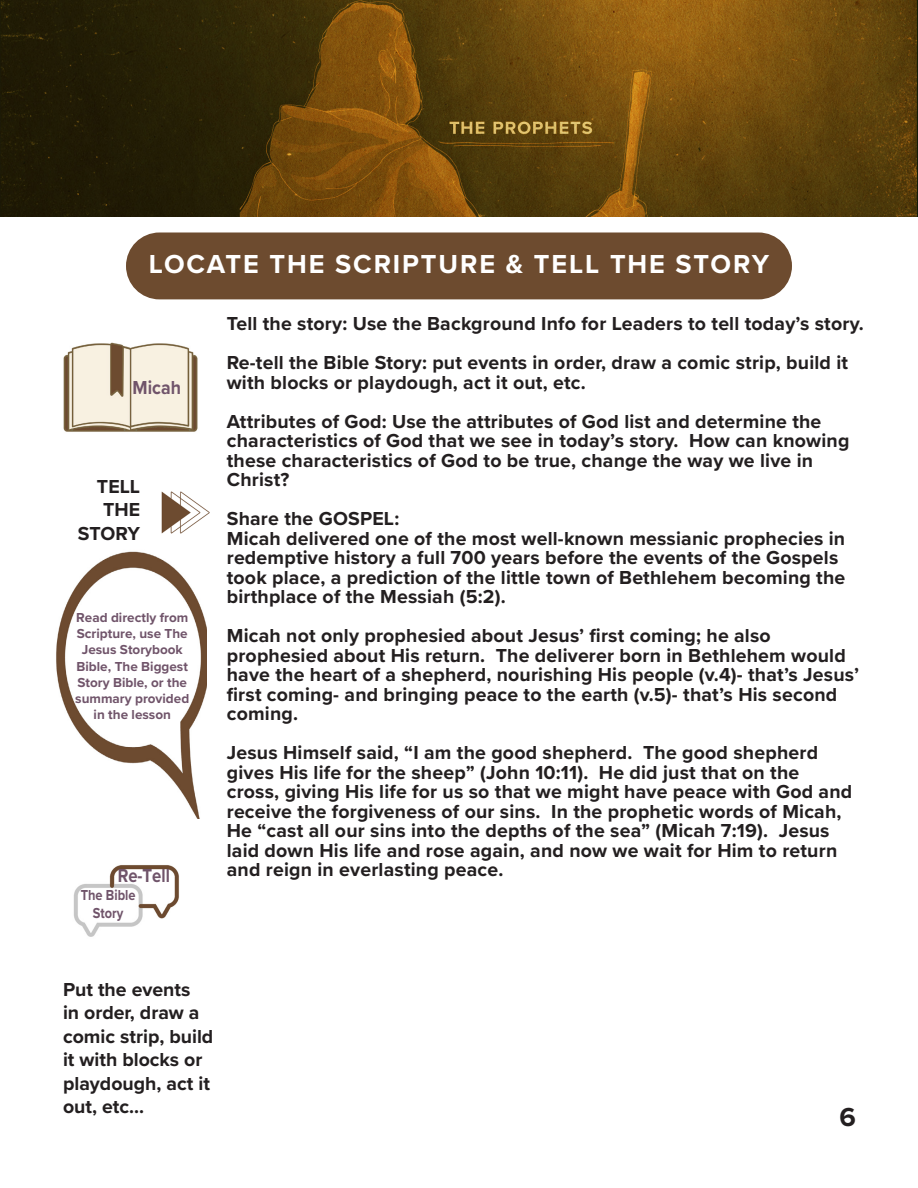
<style>
.page{position:relative;width:918px;height:1188px;background:#fff}
.page>*{position:absolute;margin:0;border:0;box-sizing:border-box;transform-origin:0 0}
.Paragraph_Style_4{font:700 27px "Proxima Nova";letter-spacing:.07em;color:#fff}
.t1{font:700 27px "Proxima Nova";color:#231f20}
.Paragraph_Style_5{font:700 19.5px/19.5px "Proxima Nova";letter-spacing:.01em;color:#231f20}
.Memory_Verse{font:700 19.5px/23.4px "Proxima Nova";color:#231f20}
.Memory_Verse-2{font:700 19.5px "Proxima Nova";color:#70546a;scale:.85 1}
.Memory_Verse-3{font:700 19.5px "Proxima Nova";color:#70546a;scale:.91 1}
.Memory_Verse-4{font:700 15px/18px "Proxima Nova";color:#70546a;text-align:center;scale:.85 1}
.Memory_Verse-5{font:700 13.5px/16.2px "Proxima Nova";color:#70546a;text-align:center}
</style>
<div class="page">
<img style="left:0;top:0;width:918px;height:216px">
<div style="left:126px;top:232px;width:666px;height:67px;background:#6d4b2f;border-radius:33px"></div>
<img style="left:161px;top:491px;width:49px;height:43px">
<img style="left:73px;top:865px;width:106px;height:72px">
<img style="left:56px;top:551px;width:150px;height:268px">
<img style="left:63px;top:342px;width:135px;height:90px">
<p class="Paragraph_Style_4" style="left:149px;top:244px;width:622px">LOCATE THE SCRIPTURE &amp; TELL THE STORY</p>
<p class="Memory_Verse-3" style="left:133px;top:373px;width:55px">Micah</p>
<p class="Memory_Verse" style="left:97px;top:474px;width:45px">TELL</p>
<p class="Memory_Verse" style="left:103px;top:497px;width:38px">THE</p>
<p class="Memory_Verse" style="left:78px;top:521px;width:64px">STORY</p>
<p class="Memory_Verse-5" style="left:76px;top:609px;width:114px">Read directly from</p>
<p class="Memory_Verse-5" style="left:77px;top:625px;width:112px">Scripture, use The</p>
<p class="Memory_Verse-5" style="left:75px;top:642px;width:115px">Jesus Storybook<br>Bible, The Biggest<br>Story Bible, or the summary provided</p>
<p class="Memory_Verse-5" style="left:94px;top:706px;width:79px">in the lesson</p>
<p class="Memory_Verse-2" style="left:118px;top:861px;width:63px">Re-Tell</p>
<p class="Memory_Verse-4" style="left:81px;top:886px;width:66px">The Bible<br>Story</p>
<p class="Paragraph_Style_5" style="left:227px;top:314px;width:639px">Tell the story: Use the Background Info for Leaders to tell today’s story.</p>
<p class="Paragraph_Style_5" style="left:227px;top:353px;width:623px">Re-tell the Bible Story: put events in order, draw a comic strip, build it with blocks or playdough, act it out, etc.</p>
<p class="Paragraph_Style_5" style="left:227px;top:411px;width:624px">Attributes of God: Use the attributes of God list and determine the characteristics of God that we see in today’s story. How can knowing these characteristics of God to be true, change the way we live in Christ?</p>
<p class="Paragraph_Style_5" style="left:227px;top:509px;width:174px">Share the GOSPEL:</p>
<p class="Paragraph_Style_5" style="left:227px;top:528px;width:620px">Micah delivered one of the most well-known messianic prophecies in redemptive history a full 700 years before the events of the Gospels took place, a prediction of the little town of Bethlehem becoming the birthplace of the Messiah (5:2).</p>
<p class="Paragraph_Style_5" style="left:227px;top:626px;width:634px">Micah not only prophesied about Jesus’ first coming; he also prophesied about His return. The deliverer born in Bethlehem would have the heart of a shepherd, nourishing His people (v.4)- that’s Jesus’ first coming- and bringing peace to the earth (v.5)- that’s His second coming.</p>
<p class="Paragraph_Style_5" style="left:227px;top:743px;width:627px">Jesus Himself said, “I am the good shepherd. The good shepherd gives His life for the sheep” (John 10:11). He did just that on the cross, giving His life for us so that we might have peace with God and receive the forgiveness of our sins. In the prophetic words of Micah, He “cast all our sins into the depths of the sea” (Micah 7:19). Jesus laid down His life and rose again, and now we wait for Him to return and reign in everlasting peace.</p>
<p class="Memory_Verse" style="left:63px;top:977px;width:152px">Put the events<br>in order, draw a comic strip, build it with blocks or playdough, act it out, etc...</p>
<h1 class="t1" style="left:840px;top:1096px;width:18px">6</h1>
</div>
